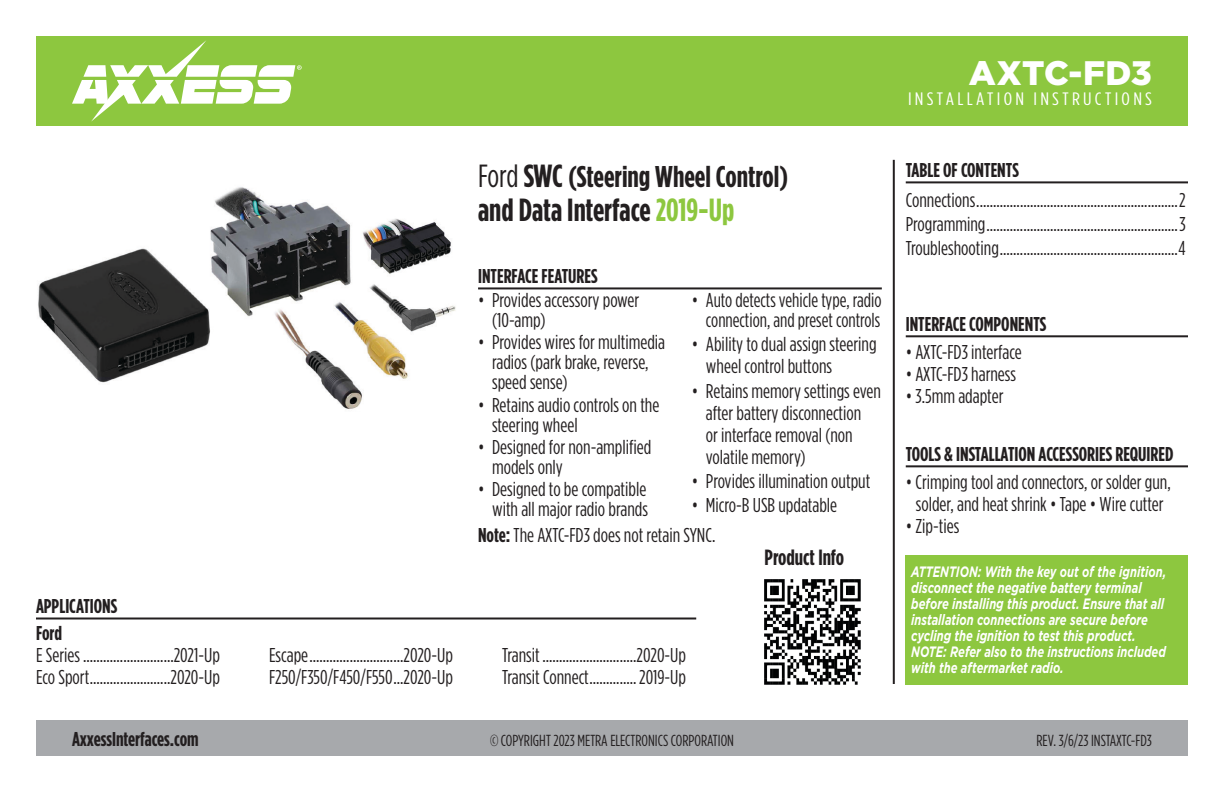
<style>
.page{position:relative;width:1224px;height:792px;background:#fff}
.page>*{position:absolute;margin:0;border:0;box-sizing:border-box;transform-origin:0 0}
.t1{font:900 34px "Gotham";letter-spacing:.015em;color:#fff}
.t2{font:700 32px "Gotham Condensed";color:#231f20}
.t3{font:700 30px "Gotham Condensed";color:#231f20}
.t4{font:700 22px "Gotham Condensed";color:#231f20}
.t5{font:20px/22px "Gotham Condensed";color:#231f20}
.t6{font:700 20px "Gotham Condensed";color:#231f20}
.t7{font:18px "Gotham Condensed";letter-spacing:.16em;color:#fff;scale:1.14 1}
.t8{font:16px "Gotham Condensed";color:#231f20}
.t9{font:italic 700 15px/16px "Gotham";color:#fff;scale:.74 1}
.s1{font-weight:400;font-size:32px}
.s2{font-size:32px}
.s3{color:#8dc73f}
.s4{font-weight:700}
</style>
<div class="page">
<div style="left:36px;top:720px;width:1152px;height:36px;background:#a7a9ac"></div>
<hr style="left:893px;top:160px;width:2px;height:524px;background:#231f20">
<div style="left:36px;top:36px;width:1152px;height:90px;background:#8dc73f"></div>
<svg style="left:72px;top:40px;width:230px;height:82px"></svg>
<img style="left:765px;top:580px;width:96px;height:104px">
<div style="left:906px;top:556px;width:282px;height:129px;background:#8dc73f"></div>
<hr style="left:478px;top:287px;width:404px;height:2px;background:#231f20">
<hr style="left:906px;top:465px;width:282px;height:2px;background:#231f20">
<hr style="left:906px;top:181px;width:282px;height:2px;background:#231f20">
<hr style="left:36px;top:618px;width:660px;height:2px;background:#231f20">
<hr style="left:906px;top:335px;width:282px;height:2px;background:#231f20">
<img style="left:38px;top:187px;width:418px;height:222px">
<h3 class="t3" style="left:478px;top:159px;width:312px"><span class="s1">Ford</span> <span class="s2">SWC</span> (Steering Wheel Control)</h3>
<h2 class="t2" style="left:478px;top:192px;width:258px">and Data Interface <span class="s3">2019-Up</span></h2>
<p class="t6" style="left:478px;top:265px;width:121px">INTERFACE FEATURES</p>
<p class="t5" style="left:492px;top:290px;width:149px;line-height:20px;text-indent:-14px">• Provides accessory power (10-amp)</p>
<p class="t5" style="left:492px;top:332px;width:175px;line-height:20px;text-indent:-14px">• Provides wires for multimedia radios (park brake, reverse, speed sense)</p>
<p class="t5" style="left:492px;top:394px;width:169px;line-height:20px;text-indent:-14px">• Retains audio controls on the steering wheel</p>
<p class="t5" style="left:492px;top:436px;width:161px;line-height:20px;text-indent:-14px">• Designed for non-amplified models only</p>
<p class="t5" style="left:478px;top:479px;width:171px;line-height:20px;text-align:right">• Designed to be compatible with all major radio brands</p>
<p class="t5" style="left:692px;top:290px;width:191px;line-height:20px;text-align:right">• Auto detects vehicle type, radio connection, and preset controls</p>
<p class="t5" style="left:706px;top:333px;width:172px;text-indent:-14px">• Ability to dual assign steering wheel control buttons</p>
<p class="t5" style="left:706px;top:379px;width:176px;text-indent:-14px">• Retains memory settings even after battery disconnection<br>or interface removal (non volatile memory)</p>
<p class="t5" style="left:692px;top:469px;width:180px">• Provides illumination output</p>
<p class="t5" style="left:692px;top:494px;width:147px">• Micro-B USB updatable</p>
<p class="t6" style="left:36px;top:595px;width:83px">APPLICATIONS</p>
<p class="t5" style="left:478px;top:524px;width:239px"><span class="s4">Note:</span> The AXTC-FD3 does not retain SYNC.</p>
<p class="t6" style="left:36px;top:622px;width:28px">Ford</p>
<p class="t5" style="left:36px;top:644px;width:186px">E Series ...........................2021-Up<br>Eco Sport........................2020-Up</p>
<p class="t5" style="left:269px;top:644px;width:186px">Escape............................2020-Up<br>F250/F350/F450/F550...2020-Up</p>
<p class="t5" style="left:502px;top:644px;width:186px">Transit ............................2020-Up<br>Transit Connect..............2019-Up</p>
<p class="t4" style="left:765px;top:545px;width:81px">Product Info</p>
<h1 class="t1" style="left:969px;top:53px;width:185px">AXTC-FD3</h1>
<p class="t7" style="left:908px;top:89px;width:215px">INSTALLATION INSTRUCTIONS</p>
<p class="t6" style="left:906px;top:158px;width:115px">TABLE OF CONTENTS</p>
<p class="t5" style="left:906px;top:188px;width:282px;line-height:24px;text-align:justify">Connections............................................................2<br>Programming.........................................................3<br>Troubleshooting.....................................................4</p>
<p class="t6" style="left:906px;top:312px;width:142px">INTERFACE COMPONENTS</p>
<p class="t5" style="left:906px;top:340px;width:118px">• AXTC-FD3 interface</p>
<p class="t5" style="left:906px;top:362px;width:112px">• AXTC-FD3 harness</p>
<p class="t5" style="left:906px;top:384px;width:99px">• 3.5mm adapter</p>
<p class="t6" style="left:906px;top:442px;width:269px">TOOLS &amp; INSTALLATION ACCESSORIES REQUIRED</p>
<p class="t5" style="left:906px;top:470px;width:267px;text-align:center">• Crimping tool and connectors, or solder gun, solder, and heat shrink • Tape • Wire cutter</p>
<p class="t5" style="left:906px;top:514px;width:55px">• Zip-ties</p>
<p class="t9" style="left:911px;top:564px;width:346px">ATTENTION: With the key out of the ignition, disconnect the negative battery terminal before installing this product. Ensure that all installation connections are secure before cycling the ignition to test this product.<br>NOTE: Refer also to the instructions included with the aftermarket radio.</p>
<p class="t6" style="left:72px;top:728px;width:128px">AxxessInterfaces.com</p>
<p class="t8" style="left:490px;top:732px;width:245px">© COPYRIGHT 2023 METRA ELECTRONICS CORPORATION</p>
<p class="t8" style="left:1036px;top:732px;width:117px">REV. 3/6/23 INSTAXTC-FD3</p>
</div>
